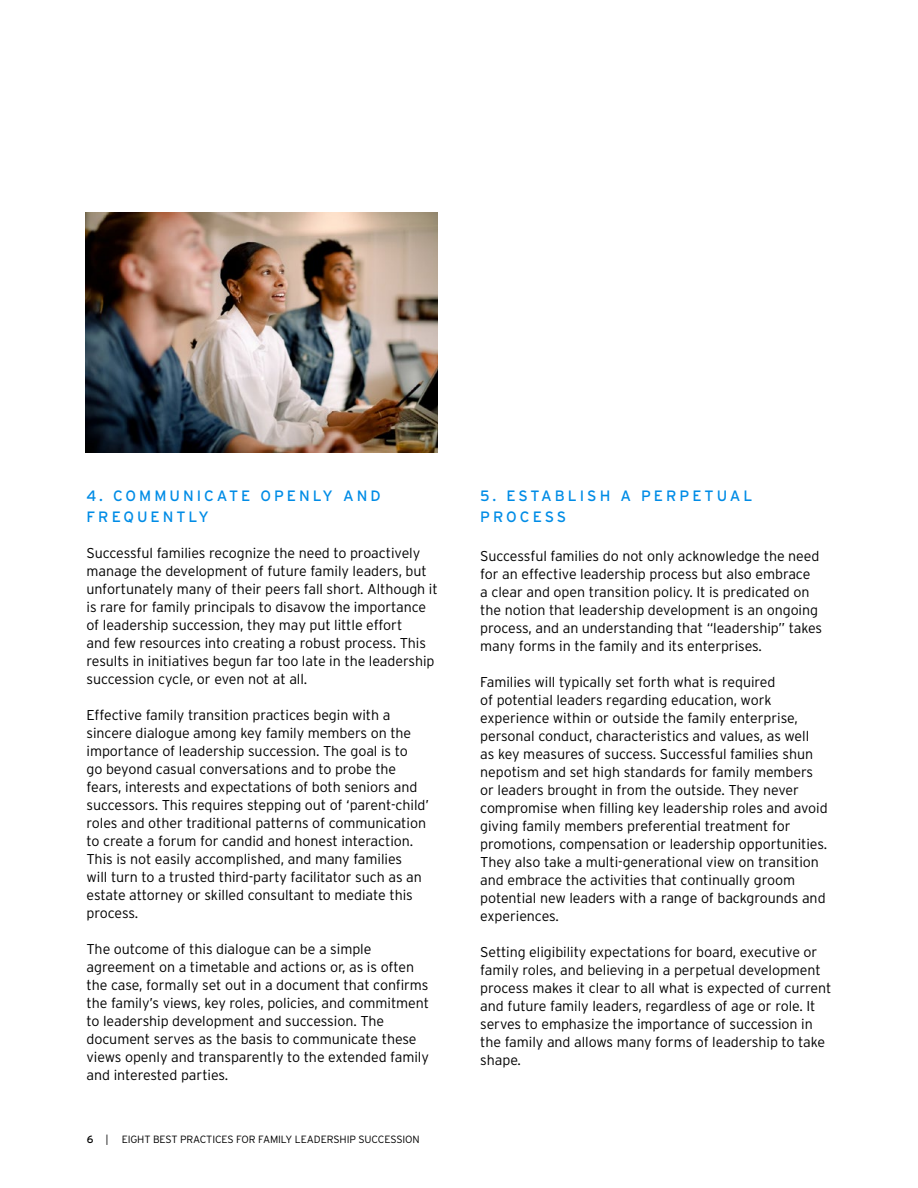
<style>
.page{position:relative;width:918px;height:1188px;background:#fff}
.page>*{position:absolute;margin:0;border:0;box-sizing:border-box;transform-origin:0 0}
.Key_points{font:15px "Interstate";letter-spacing:.2em;color:#008ce6}
.Key_points-2{font:300 14.25px/18px "Interstate";letter-spacing:-.005em;color:#000}
.t1{font:300 10.5px "Interstate";letter-spacing:-.01em;color:#000}
.s1{font-weight:400}
</style>
<div class="page">
<img style="left:85px;top:213px;width:353px;height:240px">
<p class="Key_points" style="left:87px;top:487px;width:296px">4. COMMUNICATE OPENLY AND</p>
<p class="Key_points" style="left:87px;top:508px;width:124px">FREQUENTLY</p>
<p class="Key_points-2" style="left:87px;top:544px;width:353px">Successful families recognize the need to proactively manage the development of future family leaders, but unfortunately many of their peers fall short. Although it is rare for family principals to disavow the importance of leadership succession, they may put little effort<br>and few resources into creating a robust process. This results in initiatives begun far too late in the leadership succession cycle, or even not at all.</p>
<p class="Key_points-2" style="left:87px;top:706px;width:344px">Effective family transition practices begin with a sincere dialogue among key family members on the importance of leadership succession. The goal is to<br>go beyond casual conversations and to probe the fears, interests and expectations of both seniors and successors. This requires stepping out of ‘parent-child’ roles and other traditional patterns of communication to create a forum for candid and honest interaction.<br>This is not easily accomplished, and many families<br>will turn to a trusted third-party facilitator such as an estate attorney or skilled consultant to mediate this process.</p>
<p class="Key_points-2" style="left:87px;top:940px;width:344px">The outcome of this dialogue can be a simple agreement on a timetable and actions or, as is often the case, formally set out in a document that confirms the family’s views, key roles, policies, and commitment to leadership development and succession. The document serves as the basis to communicate these views openly and transparently to the extended family and interested parties.</p>
<p class="t1" style="left:87px;top:1134px;width:334px"><span class="s1">6</span> | EIGHT BEST PRACTICES FOR FAMILY LEADERSHIP SUCCESSION</p>
<p class="Key_points" style="left:480px;top:487px;width:274px">5. ESTABLISH A PERPETUAL</p>
<p class="Key_points" style="left:480px;top:508px;width:87px">PROCESS</p>
<p class="Key_points-2" style="left:480px;top:547px;width:344px">Successful families do not only acknowledge the need for an effective leadership process but also embrace<br>a clear and open transition policy. It is predicated on the notion that leadership development is an ongoing process, and an understanding that “leadership” takes many forms in the family and its enterprises.</p>
<p class="Key_points-2" style="left:480px;top:673px;width:349px">Families will typically set forth what is required<br>of potential leaders regarding education, work experience within or outside the family enterprise, personal conduct, characteristics and values, as well<br>as key measures of success. Successful families shun nepotism and set high standards for family members or leaders brought in from the outside. They never compromise when filling key leadership roles and avoid giving family members preferential treatment for promotions, compensation or leadership opportunities.<br>They also take a multi-generational view on transition and embrace the activities that continually groom potential new leaders with a range of backgrounds and experiences.</p>
<p class="Key_points-2" style="left:480px;top:943px;width:353px">Setting eligibility expectations for board, executive or family roles, and believing in a perpetual development process makes it clear to all what is expected of current and future family leaders, regardless of age or role. It serves to emphasize the importance of succession in the family and allows many forms of leadership to take shape.</p>
</div>
